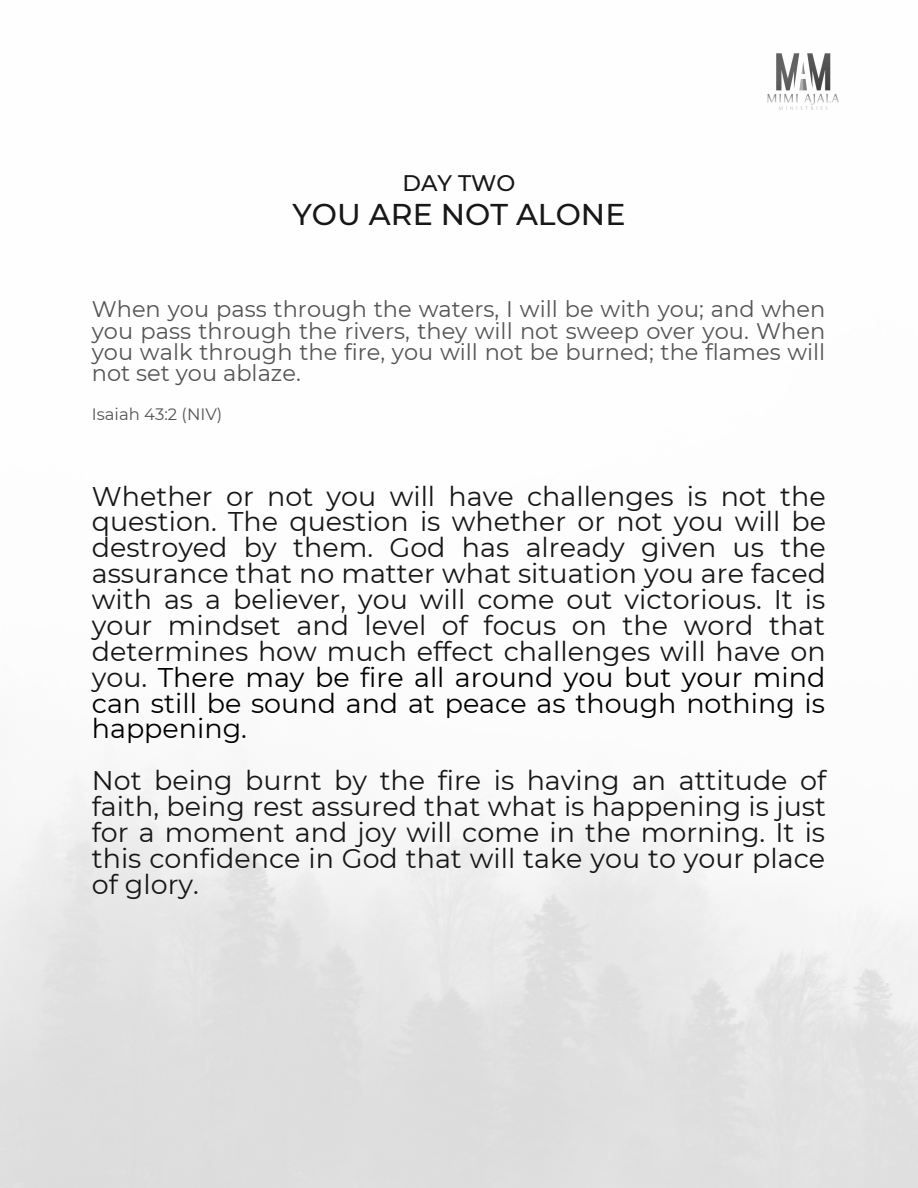
<style>
.page{position:relative;width:918px;height:1188px;background:#fff}
.page>*{position:absolute;margin:0;border:0;box-sizing:border-box;transform-origin:0 0}
.t1{font:500 30px "Montserrat";color:#171717}
.t2{font:27px/25.8px "Montserrat";color:#171717;text-align:justify}
.t3{font:22.5px/21.3px "Montserrat";color:#545454;text-align:justify}
.t4{font:500 22.5px "Montserrat";color:#171717}
.t5{font:16.5px "Montserrat";color:#545454}
.s1{color:#000}
</style>
<div class="page">
<img style="left:767px;top:53px;width:72px;height:57px">
<p class="t4" style="left:402px;top:169px;width:115px">DAY TWO</p>
<p class="t1" style="left:293px;top:196px;width:334px">YOU ARE NOT ALONE</p>
<p class="t3" style="left:92px;top:299px;width:735px">When you pass through the waters, I will be with you; and when you pass through the rivers, they will not sweep over you. When you walk through the fire, you will not be burned; the flames will not set you ablaze.</p>
<p class="t5" style="left:92px;top:404px;width:132px">Isaiah 43:2 (NIV)</p>
<p class="t2" style="left:92px;top:483px;width:736px">Whether or not you will have challenges is not the question. The question is whether or not you will be destroyed by them. God has already given us the assurance that no matter what situation you are faced with as a believer, you will come out victorious. It is your mindset and level of focus on the word that determines how much effect challenges will have on you. <span class="s1">There may be fire all around you but your mind can still be sound and at peace as though nothing is happening.</span></p>
<p class="t2" style="left:92px;top:768px;width:736px">Not being burnt by the fire is having an attitude of faith, being rest assured that what is happening is just for a moment and joy will come in the morning. It is this confidence in God that will take you to your place of glory.</p>
</div>
